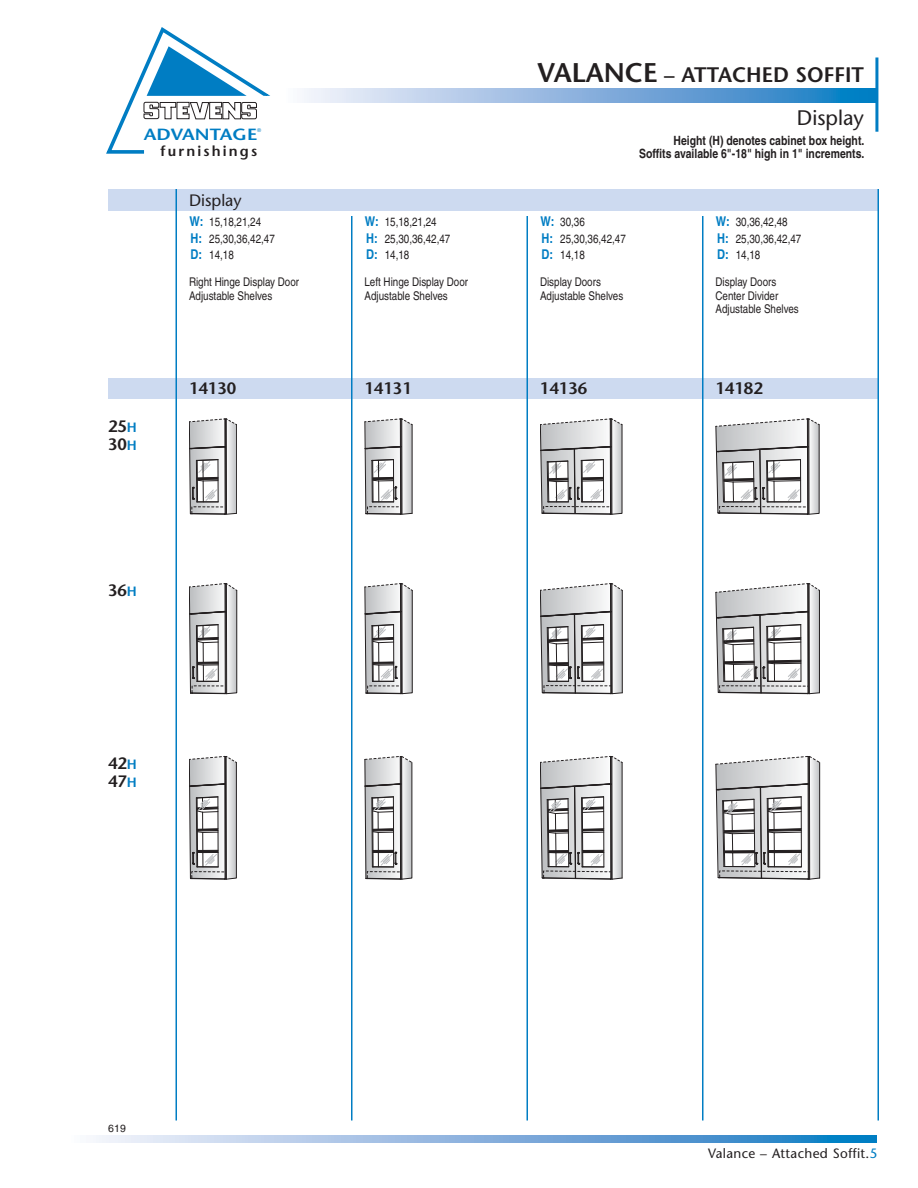
<style>
.page{position:relative;width:918px;height:1188px;background:#fff}
.page>*{position:absolute;margin:0;border:0;box-sizing:border-box;transform-origin:0 0}
.t1{font:600 21px "Stone Sans";color:#231f20}
.t2{font:21px "Stone Sans";color:#231f20}
.t3{font:600 16.5px/18px "Stone Sans";color:#231f20}
.t4{font:16.5px "Stone Sans";color:#231f20}
.t5{font:600 16.2px "Stone Sans";color:#007dc3;scale:1.17 1}
.t6{font:600 14.4px "Stone Sans";letter-spacing:.15em;color:#231f20}
.t7{font:13.5px "Stone Sans";letter-spacing:.025em;color:#231f20}
.t8{font:700 condensed 12.75px/13.5px "Helvetica";color:#231f20;text-align:right}
.t9{font:condensed 12px/16.5px "Helvetica";color:#231f20}
.t10{font:10.5px "Helvetica";color:#231f20}
.t11{font:5.4px "Stone Sans";color:#007dc3}
.s1{font-weight:700;font-size:13.5px;color:#007dc3}
.s2{font-size:13.5px;color:#007dc3}
.s3{font-size:27px}
.s4{color:#007dc3}
</style>
<div class="page">
<svg style="left:304px;top:89px;width:571px;height:13px;background:#83b2dd"></svg>
<hr style="left:875px;top:57px;width:3px;height:75px;background:#007dc3">
<svg style="left:96px;top:1135px;width:781px;height:7px;background:#83b2dd"></svg>
<svg style="left:106px;top:27px;width:164px;height:127px"></svg>
<div style="left:108px;top:189px;width:770px;height:22px;background:#cddaf0"></div>
<div style="left:108px;top:378px;width:770px;height:20px;background:#cddaf0"></div>
<hr style="left:351px;top:216px;width:1px;height:904px;background:#007dc3">
<hr style="left:526px;top:216px;width:2px;height:904px;background:#007dc3">
<hr style="left:702px;top:216px;width:2px;height:904px;background:#007dc3">
<hr style="left:878px;top:189px;width:1px;height:931px;background:#007dc3">
<hr style="left:176px;top:189px;width:1px;height:931px;background:#007dc3">
<svg style="left:189px;top:418px;width:48px;height:97px"></svg>
<svg style="left:189px;top:583px;width:48px;height:111px"></svg>
<svg style="left:364px;top:418px;width:49px;height:97px"></svg>
<svg style="left:364px;top:583px;width:49px;height:111px"></svg>
<svg style="left:540px;top:418px;width:82px;height:97px"></svg>
<svg style="left:540px;top:583px;width:83px;height:111px"></svg>
<svg style="left:716px;top:418px;width:104px;height:97px"></svg>
<svg style="left:716px;top:583px;width:104px;height:111px"></svg>
<svg style="left:189px;top:755px;width:48px;height:125px"></svg>
<svg style="left:364px;top:756px;width:49px;height:124px"></svg>
<hr style="left:622px;top:762px;width:1px;height:116px;background:#231f20">
<svg style="left:540px;top:756px;width:82px;height:124px"></svg>
<svg style="left:715px;top:756px;width:106px;height:124px"></svg>
<h3 class="t5" style="left:144px;top:126px;width:99px">ADVANTAGE</h3>
<p class="t6" style="left:161px;top:144px;width:98px">furnishings</p>
<p class="t11" style="left:257px;top:128px;width:6px">®</p>
<h2 class="t4" style="left:189px;top:192px;width:54px">Display</h2>
<p class="t9" style="left:189px;top:215px;width:87px"><span class="s1">W:</span> 15,18,21,24<br><span class="s1">H:</span> 25,30,36,42,47<br><span class="s1">D:</span> 14,18</p>
<p class="t9" style="left:189px;top:277px;width:112px;line-height:13.5px">Right Hinge Display Door<br>Adjustable Shelves</p>
<h2 class="t3" style="left:108px;top:418px;width:30px">25<span class="s2">H<br></span>30<span class="s2">H</span></h2>
<h2 class="t3" style="left:108px;top:583px;width:30px">36<span class="s2">H</span></h2>
<h2 class="t3" style="left:189px;top:380px;width:49px">14130</h2>
<h2 class="t3" style="left:108px;top:755px;width:30px">42<span class="s2">H<br></span>47<span class="s2">H</span></h2>
<h1 class="t1" style="left:537px;top:64px;width:328px"><span class="s3">VALANCE</span> – ATTACHED SOFFIT</h1>
<h1 class="t2" style="left:797px;top:107px;width:69px">Display</h1>
<p class="t9" style="left:365px;top:215px;width:87px"><span class="s1">W:</span> 15,18,21,24<br><span class="s1">H:</span> 25,30,36,42,47<br><span class="s1">D:</span> 14,18</p>
<p class="t9" style="left:365px;top:277px;width:105px;line-height:13.5px">Left Hinge Display Door<br>Adjustable Shelves</p>
<p class="t8" style="left:639px;top:135px;width:227px">Height (H) denotes cabinet box height.<br>Soffits available 6"-18" high in 1" increments.</p>
<p class="t9" style="left:540px;top:215px;width:87px"><span class="s1">W:</span> 30,36<br><span class="s1">H:</span> 25,30,36,42,47<br><span class="s1">D:</span> 14,18</p>
<p class="t9" style="left:540px;top:277px;width:85px;line-height:13.5px">Display Doors<br>Adjustable Shelves</p>
<p class="t9" style="left:716px;top:215px;width:87px"><span class="s1">W:</span> 30,36,42,48<br><span class="s1">H:</span> 25,30,36,42,47<br><span class="s1">D:</span> 14,18</p>
<p class="t9" style="left:716px;top:277px;width:85px;line-height:13.5px">Display Doors<br>Center Divider<br>Adjustable Shelves</p>
<h2 class="t3" style="left:364px;top:380px;width:49px">14131</h2>
<h2 class="t3" style="left:540px;top:380px;width:49px">14136</h2>
<h2 class="t3" style="left:716px;top:380px;width:49px">14182</h2>
<p class="t10" style="left:108px;top:1125px;width:20px">619</p>
<p class="t7" style="left:708px;top:1147px;width:171px">Valance – Attached Soffit.<span class="s4">5</span></p>
</div>
